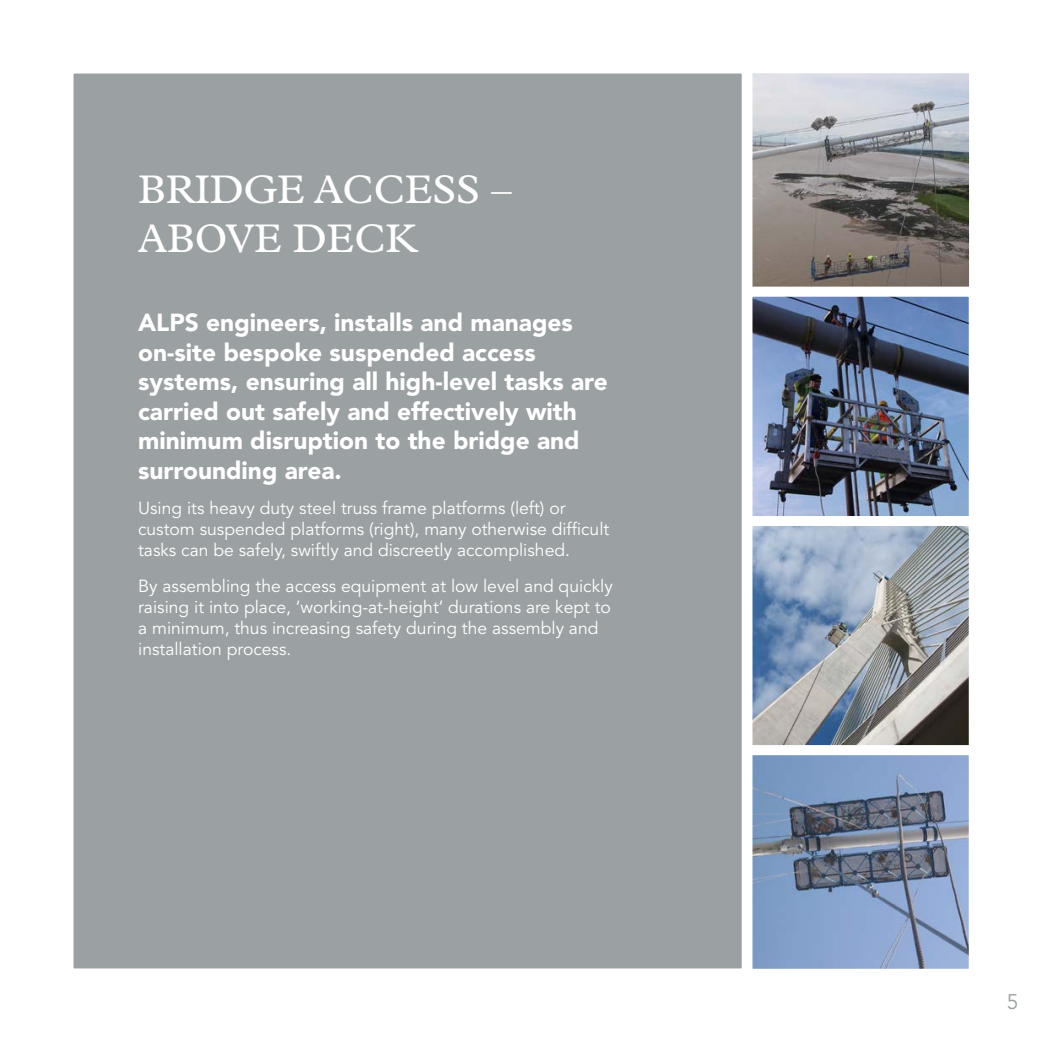
<style>
.page{position:relative;width:1042px;height:1042px;background:#fff}
.page>*{position:absolute;margin:0;border:0;box-sizing:border-box;transform-origin:0 0}
.t1{font:40.25px/48.3px "Plantin";color:#fff}
.t2{font:900 24.5px/29.4px "Avenir";color:#fff}
.t3{font:21px "Avenir";color:#9ba1a3}
.t4{font:17.5px/21px "Avenir";color:#fff}
</style>
<div class="page">
<div style="left:63px;top:63px;width:689px;height:916px;background:#9ba1a3;border:10px solid #fff"></div>
<img style="left:753px;top:74px;width:215px;height:893px">
<div style="left:742px;top:63px;width:237px;height:234px;border:10px solid #fff"></div>
<div style="left:742px;top:287px;width:236px;height:239px;border:10px solid #fff"></div>
<div style="left:742px;top:516px;width:236px;height:239px;border:10px solid #fff"></div>
<div style="left:742px;top:745px;width:236px;height:233px;border:10px solid #fff"></div>
<hr style="left:0;top:633px;width:1px;height:240px;background:#071e3f">
<h1 class="t1" style="left:138px;top:165px;width:375px">BRIDGE ACCESS –<br>ABOVE DECK</h1>
<h2 class="t2" style="left:138px;top:308px;width:471px">ALPS engineers, installs and manages on-site bespoke suspended access systems, ensuring all high-level tasks are carried out safely and effectively with minimum disruption to the bridge and surrounding area.</h2>
<p class="t4" style="left:138px;top:498px;width:473px">Using its heavy duty steel truss frame platforms (left) or custom suspended platforms (right), many otherwise difficult tasks can be safely, swiftly and discreetly accomplished.</p>
<p class="t4" style="left:138px;top:576px;width:476px">By assembling the access equipment at low level and quickly raising it into place, ‘working-at-height’ durations are kept to a minimum, thus increasing safety during the assembly and installation process.</p>
<p class="t3" style="left:1007px;top:990px;width:13px">5</p>
</div>
